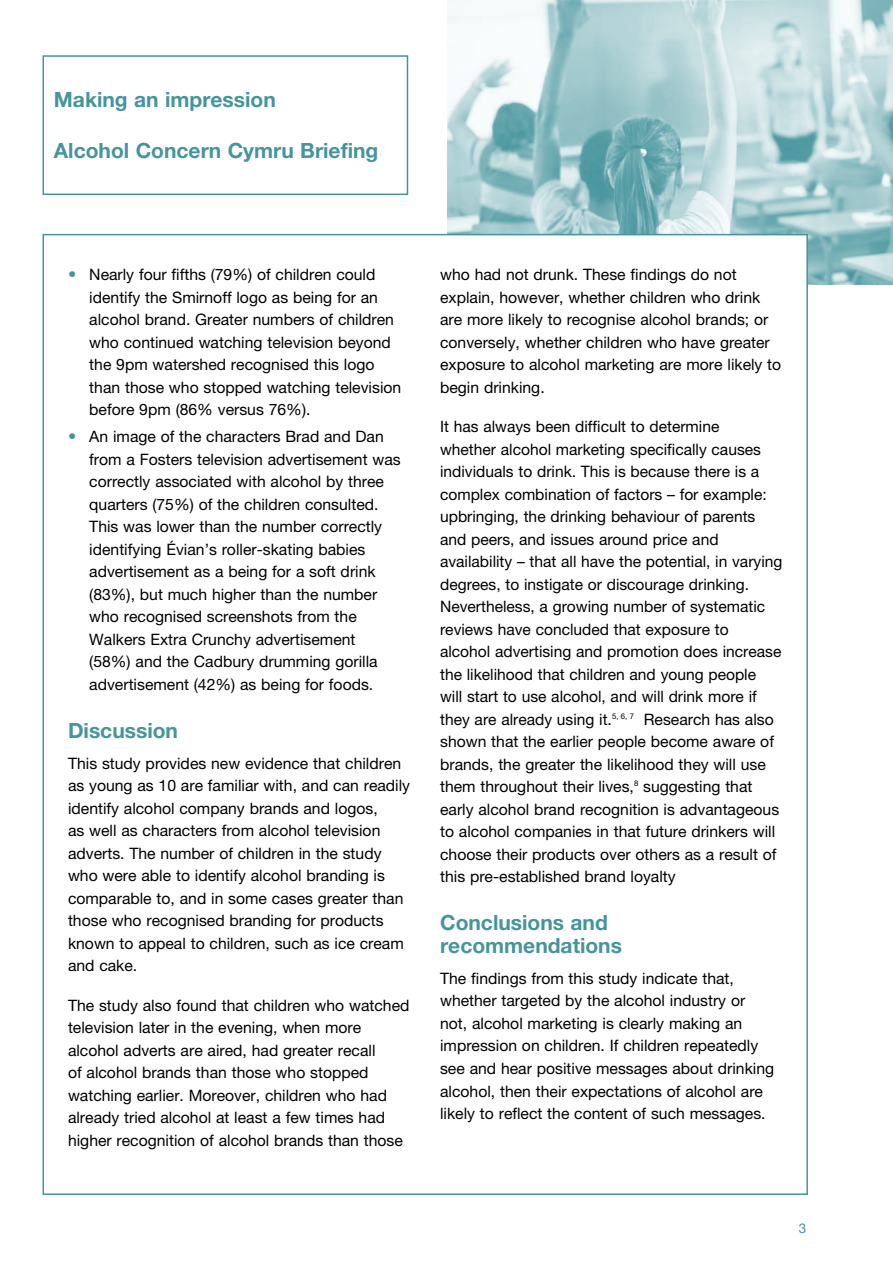
<style>
.page{position:relative;width:893px;height:1263px;background:#fff}
.page>*{position:absolute;margin:0;border:0;box-sizing:border-box;transform-origin:0 0}
.t1{font:700 21px/22.5px "Helvetica Neue";color:#46949d}
.t2{font:15.75px/22.5px "Helvetica Neue";color:#000}
.t3{font:13.5px "Helvetica Neue";color:#46949d}
.s1{font-size:16.5px;color:#46949d}
</style>
<div class="page">
<img style="left:447px;top:0;width:446px;height:285px">
<div style="left:43px;top:235px;width:764px;height:959px;background:#fff"></div>
<div style="left:43px;top:55px;width:365px;height:140px;border:2px solid #46949d"></div>
<h1 class="t1" style="left:54px;top:88px;width:223px">Making an impression</h1>
<h1 class="t1" style="left:54px;top:139px;width:326px">Alcohol Concern Cymru Briefing</h1>
<p class="t2" style="left:89px;top:263px;width:313px;text-indent:-21px"><span class="s1">•</span> Nearly four fifths (79%) of children could identify the Smirnoff logo as being for an alcohol brand. Greater numbers of children who continued watching television beyond the 9pm watershed recognised this logo than those who stopped watching television before 9pm (86% versus 76%).</p>
<p class="t2" style="left:89px;top:425px;width:313px;text-indent:-21px"><span class="s1">•</span> An image of the characters Brad and Dan from a Fosters television advertisement was correctly associated with alcohol by three quarters (75%) of the children consulted.<br>This was lower than the number correctly identifying Évian’s roller-skating babies advertisement as a being for a soft drink (83%), but much higher than the number who recognised screenshots from the Walkers Extra Crunchy advertisement (58%) and the Cadbury drumming gorilla advertisement (42%) as being for foods.</p>
<h1 class="t1" style="left:68px;top:718px;width:112px">Discussion</h1>
<p class="t2" style="left:68px;top:751px;width:344px">This study provides new evidence that children as young as 10 are familiar with, and can readily identify alcohol company brands and logos,<br>as well as characters from alcohol television adverts. The number of children in the study who were able to identify alcohol branding is comparable to, and in some cases greater than those who recognised branding for products known to appeal to children, such as ice cream and cake.</p>
<p class="t2" style="left:68px;top:994px;width:343px">The study also found that children who watched television later in the evening, when more alcohol adverts are aired, had greater recall<br>of alcohol brands than those who stopped watching earlier. Moreover, children who had already tried alcohol at least a few times had higher recognition of alcohol brands than those</p>
<p class="t2" style="left:440px;top:263px;width:343px">who had not drunk. These findings do not explain, however, whether children who drink are more likely to recognise alcohol brands; or conversely, whether children who have greater exposure to alcohol marketing are more likely to begin drinking.</p>
<p class="t2" style="left:440px;top:415px;width:344px">It has always been difficult to determine<br>whether alcohol marketing specifically causes individuals to drink. This is because there is a complex combination of factors – for example: upbringing, the drinking behaviour of parents and peers, and issues around price and availability – that all have the potential, in varying degrees, to instigate or discourage drinking.<br>Nevertheless, a growing number of systematic reviews have concluded that exposure to alcohol advertising and promotion does increase the likelihood that children and young people<br>will start to use alcohol, and will drink more if they are already using it.<sup>5,</sup> <sup>6,</sup> <sup>7</sup> Research has also shown that the earlier people become aware of brands, the greater the likelihood they will use them throughout their lives,<sup>8</sup> suggesting that early alcohol brand recognition is advantageous to alcohol companies in that future drinkers will choose their products over others as a result of this pre-established brand loyalty</p>
<h1 class="t1" style="left:440px;top:911px;width:183px">Conclusions and recommendations</h1>
<p class="t2" style="left:440px;top:967px;width:336px">The findings from this study indicate that, whether targeted by the alcohol industry or not, alcohol marketing is clearly making an impression on children. If children repeatedly see and hear positive messages about drinking alcohol, then their expectations of alcohol are likely to reflect the content of such messages.</p>
<p class="t3" style="left:799px;top:1220px;width:9px">3</p>
</div>
